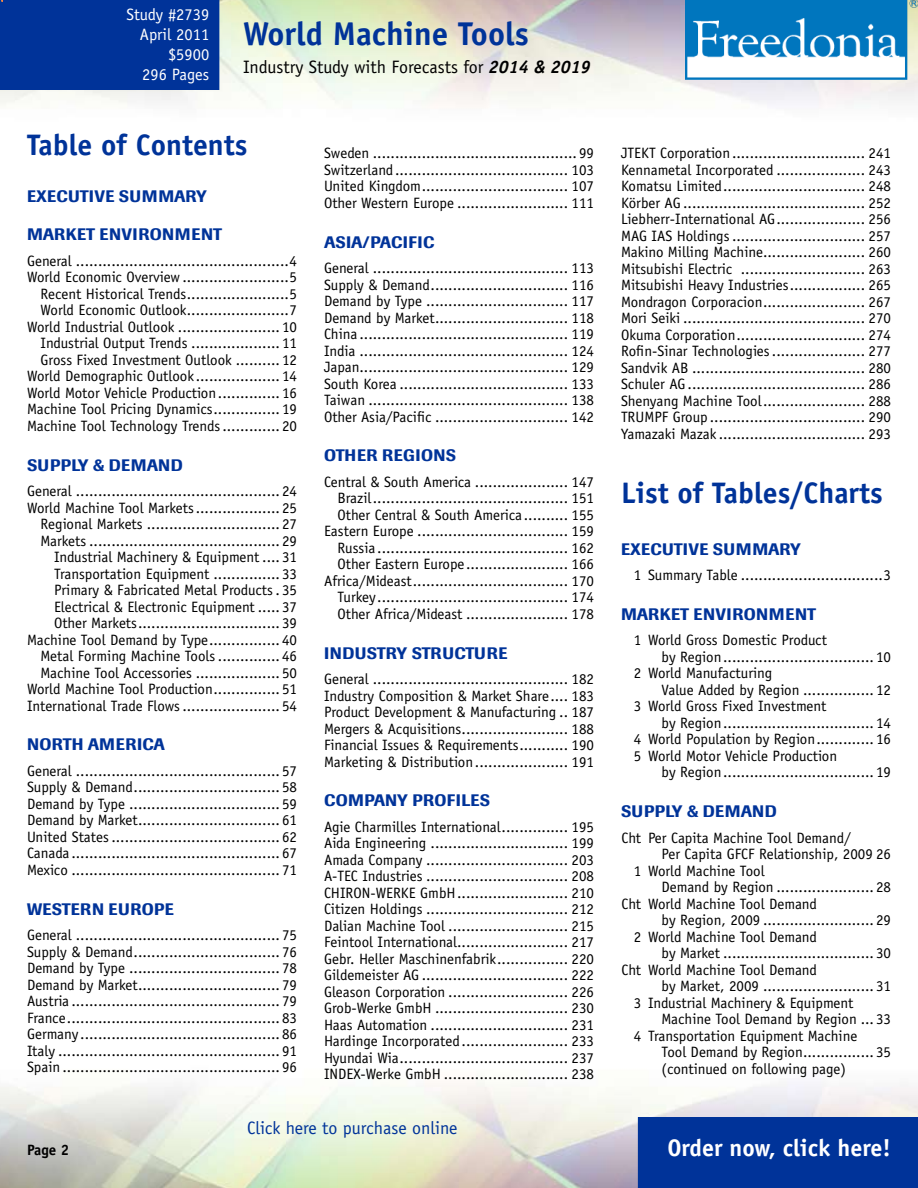
<style>
.page{position:relative;width:918px;height:1188px;background:#fff}
.page>*{position:absolute;margin:0;border:0;box-sizing:border-box;transform-origin:0 0}
.t1{font:700 33px "Officina Sans";color:#039}
.t2{font:700 29.7px "Officina Sans";color:#039}
.t3{font:700 24px "Officina Sans";color:#fff}
.t4{font:18px "Officina Sans";color:#000}
.t5{font:18px "Officina Sans";color:#039}
.t6{font:500 16.5px "Imago";letter-spacing:.02em;color:#039}
.t7{font:16.5px/19.8px "Officina Sans";color:#fff;text-align:right}
.t8{font:15px/16.5px "Officina Sans";color:#000;text-align:justify}
.t9{font:700 15px "Officina Sans";color:#000}
.s1{font-weight:700;font-style:italic}
</style>
<div class="page">
<img style="left:0;top:0;width:918px;height:105px">
<div style="left:638px;top:1117px;width:280px;height:71px;background:#039"></div>
<img style="left:686px;top:0;width:232px;height:80px">
<div style="left:0;top:0;width:219px;height:90px;background:#039"></div>
<p class="t7" style="left:126px;top:5px;width:84px">Study #2739<br>April 2011 $5900<br>296 Pages</p>
<h1 class="t1" style="left:243px;top:13px;width:288px">World Machine Tools</h1>
<p class="t4" style="left:243px;top:57px;width:349px">Industry Study with Forecasts for <span class="s1">2014 &amp; 2019</span></p>
<h2 class="t2" style="left:27px;top:127px;width:222px">Table of Contents</h2>
<p class="t6" style="left:27px;top:186px;width:181px">EXECUTIVE SUMMARY</p>
<p class="t6" style="left:27px;top:225px;width:196px">MARKET ENVIRONMENT</p>
<p class="t8" style="left:27px;top:253px;width:271px;text-align:right">General ................................................4<br>World Economic Overview........................5<br>Recent Historical Trends.......................5<br>World Economic Outlook.......................7<br>World Industrial Outlook ....................... 10<br>Industrial Output Trends .................... 11<br>Gross Fixed Investment Outlook .......... 12<br>World Demographic Outlook ................... 14<br>World Motor Vehicle Production.............. 16<br>Machine Tool Pricing Dynamics............... 19<br>Machine Tool Technology Trends............. 20</p>
<p class="t6" style="left:27px;top:455px;width:118px">SUPPLY &amp; DEMAN</p>
<p class="t6" style="left:171px;top:455px;width:14px">D</p>
<p class="t8" style="left:27px;top:483px;width:271px;text-align:right">General .............................................. 24<br>World Machine Tool Markets................... 25<br>Regional Markets .............................. 27<br>Markets ........................................... 29<br>Industrial Machinery &amp; Equipment .... 31<br>Transportation Equipment ............... 33<br>Primary &amp; Fabricated Metal Products . 35<br>Electrical &amp; Electronic Equipment ..... 37<br>Other Markets................................ 39<br>Machine Tool Demand by Type................ 40<br>Metal Forming Machine Tools .............. 46<br>Machine Tool Accessories ................... 50<br>World Machine Tool Production............... 51<br>International Trade Flows...................... 54</p>
<p class="t6" style="left:27px;top:735px;width:12px">NORT</p>
<p class="t6" style="left:72px;top:735px;width:65px">H AMERICA</p>
<p class="t8" style="left:27px;top:763px;width:271px">General .............................................. 57<br>Supply &amp; Demand................................. 58<br>Demand by Type .................................. 59<br>Demand by Market................................ 61<br>United States ...................................... 62<br>Canada ............................................... 67<br>Mexico ............................................... 71</p>
<p class="t6" style="left:27px;top:899px;width:104px">WESTERN EURO</p>
<p class="t6" style="left:154px;top:899px;width:21px">PE</p>
<p class="t8" style="left:27px;top:927px;width:271px">General .............................................. 75<br>Supply &amp; Demand................................. 76<br>Demand by Type .................................. 78<br>Demand by Market................................ 79<br>Austria ............................................... 79<br>France................................................ 83<br>Germany ............................................. 86<br>Italy .................................................. 91<br>Spain ................................................. 96</p>
<p class="t8" style="left:324px;top:145px;width:271px">Sweden .............................................. 99<br>Switzerland....................................... 103<br>United Kingdom................................. 107<br>Other Western Europe ......................... 111</p>
<p class="t6" style="left:324px;top:232px;width:103px">ASIA/PACI FIC</p>
<p class="t8" style="left:324px;top:260px;width:271px">General ............................................ 113<br>Supply &amp; Demand............................... 116<br>Demand by Type ................................ 117<br>Demand by Market.............................. 118<br>China ............................................... 119<br>India ............................................... 124<br>Japan............................................... 129<br>South Korea ...................................... 133<br>Taiwan ............................................. 138<br>Other Asia/Pacific .............................. 142</p>
<p class="t6" style="left:324px;top:445px;width:102px">OTHER REGION</p>
<p class="t6" style="left:446px;top:445px;width:12px">S</p>
<p class="t8" style="left:324px;top:473px;width:271px;text-align:right">Central &amp; South America ..................... 147<br>Brazil............................................ 151<br>Other Central &amp; South America .......... 155<br>Eastern Europe .................................. 159<br>Russia ........................................... 162<br>Other Eastern Europe....................... 166<br>Africa/Mideast................................... 170<br>Turkey........................................... 174<br>Other Africa/Mideast ....................... 178</p>
<p class="t6" style="left:324px;top:643px;width:65px">IN DUSTRY</p>
<p class="t6" style="left:412px;top:643px;width:22px">STRUCTUR</p>
<p class="t6" style="left:498px;top:643px;width:10px">E</p>
<p class="t8" style="left:324px;top:671px;width:271px">General ............................................ 182<br>Industry Composition &amp; Market Share.... 183<br>Product Development &amp; Manufacturing .. 187<br>Mergers &amp; Acquisitions........................ 188<br>Financial Issues &amp; Requirements........... 190<br>Marketing &amp; Distribution..................... 191</p>
<p class="t6" style="left:324px;top:790px;width:148px">COMPANY PROFILES</p>
<p class="t8" style="left:324px;top:818px;width:271px">Agie Charmilles International............... 195<br>Aida Engineering ............................... 199<br>Amada Company ................................ 203<br>A-TEC Industries ................................ 208<br>CHIRON-WERKE GmbH......................... 210<br>Citizen Holdings ................................ 212<br>Dalian Machine Tool ........................... 215<br>Feintool International......................... 217<br>Gebr. Heller Maschinenfabrik................ 220<br>Gildemeister AG ................................. 222<br>Gleason Corporation ........................... 226<br>Grob-Werke GmbH .............................. 230<br>Haas Automation ............................... 231<br>Hardinge Incorporated........................ 233<br>Hyundai Wia...................................... 237<br>INDEX-Werke GmbH ............................ 238</p>
<p class="t8" style="left:621px;top:145px;width:271px">JTEKT Corporation.............................. 241<br>Kennametal Incorporated .................... 243<br>Komatsu Limited................................ 248<br>Körber AG ......................................... 252<br>Liebherr-International AG.................... 256<br>MAG IAS Holdings .............................. 257<br>Makino Milling Machine....................... 260<br>Mitsubishi Electric ............................ 263<br>Mitsubishi Heavy Industries................. 265<br>Mondragon Corporacion....................... 267<br>Mori Seiki ......................................... 270<br>Okuma Corporation............................. 274<br>Rofin-Sinar Technologies..................... 277<br>Sandvik AB ....................................... 280<br>Schuler AG ........................................ 286<br>Shenyang Machine Tool....................... 288<br>TRUMPF Group ................................... 290<br>Yamazaki Mazak ................................. 293</p>
<h2 class="t2" style="left:621px;top:475px;width:263px">List of Tables/Charts</h2>
<p class="t6" style="left:621px;top:539px;width:181px">EXECUTIVE SUMMARY</p>
<p class="t8" style="left:634px;top:567px;width:259px">1 Summary Table ................................3</p>
<p class="t6" style="left:621px;top:604px;width:196px">MARKET ENVIRONMENT</p>
<p class="t8" style="left:634px;top:632px;width:195px">1 World Gross Domestic Product</p>
<p class="t8" style="left:662px;top:649px;width:231px">by Region.................................. 10</p>
<p class="t8" style="left:634px;top:665px;width:140px">2 World Manufacturing</p>
<p class="t8" style="left:662px;top:682px;width:231px">Value Added by Region ................ 12</p>
<p class="t8" style="left:634px;top:698px;width:194px">3 World Gross Fixed Investment</p>
<p class="t8" style="left:662px;top:715px;width:231px">by Region.................................. 14</p>
<p class="t8" style="left:634px;top:731px;width:259px">4 World Population by Region............. 16</p>
<p class="t8" style="left:634px;top:748px;width:205px">5 World Motor Vehicle Production</p>
<p class="t8" style="left:662px;top:764px;width:231px">by Region.................................. 19</p>
<p class="t6" style="left:621px;top:801px;width:118px">SUPPLY &amp; DEMAN</p>
<p class="t6" style="left:765px;top:801px;width:14px">D</p>
<p class="t8" style="left:622px;top:829px;width:231px">Cht Per Capita Machine Tool Demand/</p>
<p class="t8" style="left:662px;top:846px;width:231px">Per Capita GFCF Relationship, 2009 26</p>
<p class="t8" style="left:634px;top:862px;width:132px">1 World Machine Tool</p>
<p class="t8" style="left:662px;top:879px;width:231px">Demand by Region ...................... 28</p>
<p class="t8" style="left:622px;top:895px;width:197px">Cht World Machine Tool Demand</p>
<p class="t8" style="left:662px;top:912px;width:231px">by Region, 2009 ......................... 29</p>
<p class="t8" style="left:634px;top:928px;width:185px">2 World Machine Tool Demand</p>
<p class="t8" style="left:662px;top:945px;width:231px">by Market .................................. 30</p>
<p class="t8" style="left:622px;top:961px;width:197px">Cht World Machine Tool Demand</p>
<p class="t8" style="left:662px;top:978px;width:231px">by Market, 2009 ......................... 31</p>
<p class="t8" style="left:634px;top:994px;width:221px">3 Industrial Machinery &amp; Equipment</p>
<p class="t8" style="left:662px;top:1011px;width:231px">Machine Tool Demand by Region ... 33</p>
<p class="t8" style="left:634px;top:1027px;width:225px">4 Transportation Equipment Machine</p>
<p class="t8" style="left:662px;top:1044px;width:231px">Tool Demand by Region................ 35</p>
<p class="t8" style="left:662px;top:1060px;width:186px">(continued on following page)</p>
<p class="t5" style="left:247px;top:1117px;width:212px">Click here to purchase online</p>
<p class="t9" style="left:27px;top:1140px;width:31px">Page</p>
<h3 class="t3" style="left:667px;top:1133px;width:225px">Order now, click here!</h3>
</div>
